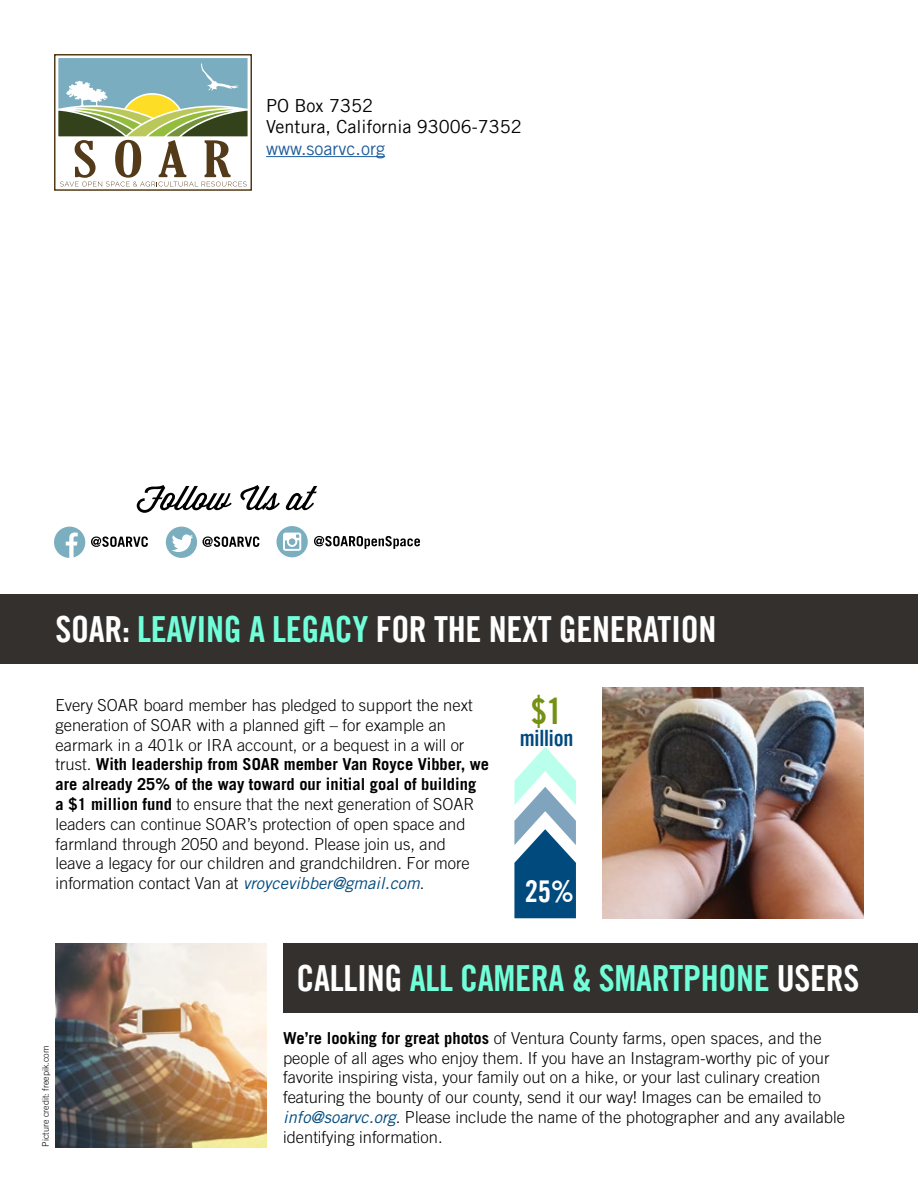
<style>
.page{position:relative;width:918px;height:1188px;background:#fff}
.page>*{position:absolute;margin:0;border:0;box-sizing:border-box;transform-origin:0 0}
.t1{font:36px "Trade Gothic LT Com Bd Cn 20";letter-spacing:-.01em;color:#fff}
.t2{font:36px "Trade Gothic LT Com Bd Cn 20";letter-spacing:-.01em;color:#70ffd9}
.t3{font:36px "Trade Gothic LT Com Bd Cn 20";color:#749113}
.t4{font:30px "Trade Gothic LT Com Bd Cn 20";color:#fff}
.t5{font:22.5px "Trade Gothic LT Com Bd Cn 20";letter-spacing:-.01em;color:#004a7d}
.t6{font:18px/21.6px "Trade Gothic LT Com";color:#000}
.t7{font:18px "Trade Gothic LT Com";color:#215e9e}
.t8{font:300 16.5px/19.8px "Trade Gothic LT Com";color:#000}
.t9{font:300 9px "Trade Gothic LT Com";color:#000}
.s1{color:#70ffd9}
.s2{font-weight:700}
.s3{font-weight:400;font-style:italic;color:#004a7d}
.s4{color:#fff}
</style>
<div class="page">
<div style="left:283px;top:943px;width:635px;height:69px;background:#34302d"></div>
<div style="left:0;top:594px;width:918px;height:69px;background:#34302d"></div>
<div style="left:54px;top:54px;width:198px;height:137px;border:2px solid #543b17"></div>
<svg style="left:58px;top:58px;width:190px;height:129px"></svg>
<hr style="left:266px;top:156px;width:119px;height:1px;background:#215e9e">
<svg style="left:54px;top:527px;width:31px;height:31px"></svg>
<svg style="left:276px;top:526px;width:32px;height:31px"></svg>
<svg style="left:91px;top:536px;width:57px;height:11px"></svg>
<svg style="left:314px;top:536px;width:106px;height:13px"></svg>
<svg style="left:166px;top:527px;width:93px;height:31px"></svg>
<svg style="left:137px;top:485px;width:180px;height:28px"></svg>
<img style="left:603px;top:688px;width:261px;height:230px">
<svg style="left:514px;top:747px;width:62px;height:171px"></svg>
<img style="left:56px;top:943px;width:210px;height:205px">
<p class="t6" style="left:266px;top:94px;width:257px">PO Box 7352<br>Ventura, California 93006-7352</p>
<p class="t7" style="left:266px;top:138px;width:120px">www.soarvc.org</p>
<h1 class="t1" style="left:56px;top:607px;width:662px">SOAR: <span class="s1">LEAVING A LEGACY</span> FOR THE NEXT GENERATION</h1>
<p class="t8" style="left:56px;top:695px;width:435px">Every SOAR board member has pledged to support the next generation of SOAR with a planned gift – for example an earmark in a 401k or IRA account, or a bequest in a will or trust. <span class="s2">With leadership from SOAR member Van Royce Vibber, we are already 25% of the way toward our initial goal of building<br>a $1 million fund</span> to ensure that the next generation of SOAR leaders can continue SOAR’s protection of open space and farmland through 2050 and beyond. Please join us, and<br>leave a legacy for our children and grandchildren. For more information contact Van at <span class="s3">vroycevibber@gmail.com</span>.</p>
<h1 class="t3" style="left:531px;top:689px;width:33px">$1</h1>
<h3 class="t5" style="left:520px;top:725px;width:55px">million</h3>
<h2 class="t4" style="left:525px;top:873px;width:51px">25%</h2>
<p class="t9" style="left:40px;top:1147px;width:103px;rotate:-90deg">Picture credit: freepik.com</p>
<h1 class="t2" style="left:297px;top:956px;width:564px"><span class="s4">CALLING</span> ALL CAMERA &amp; SMARTPHONE <span class="s4">USERS</span></h1>
<p class="t8" style="left:283px;top:1028px;width:563px"><span class="s2">We’re looking for great photos</span> of Ventura County farms, open spaces, and the people of all ages who enjoy them. If you have an Instagram-worthy pic of your favorite inspiring vista, your family out on a hike, or your last culinary creation featuring the bounty of our county, send it our way! Images can be emailed to <span class="s3">info@soarvc.org</span>. Please include the name of the photographer and any available identifying information.</p>
</div>
